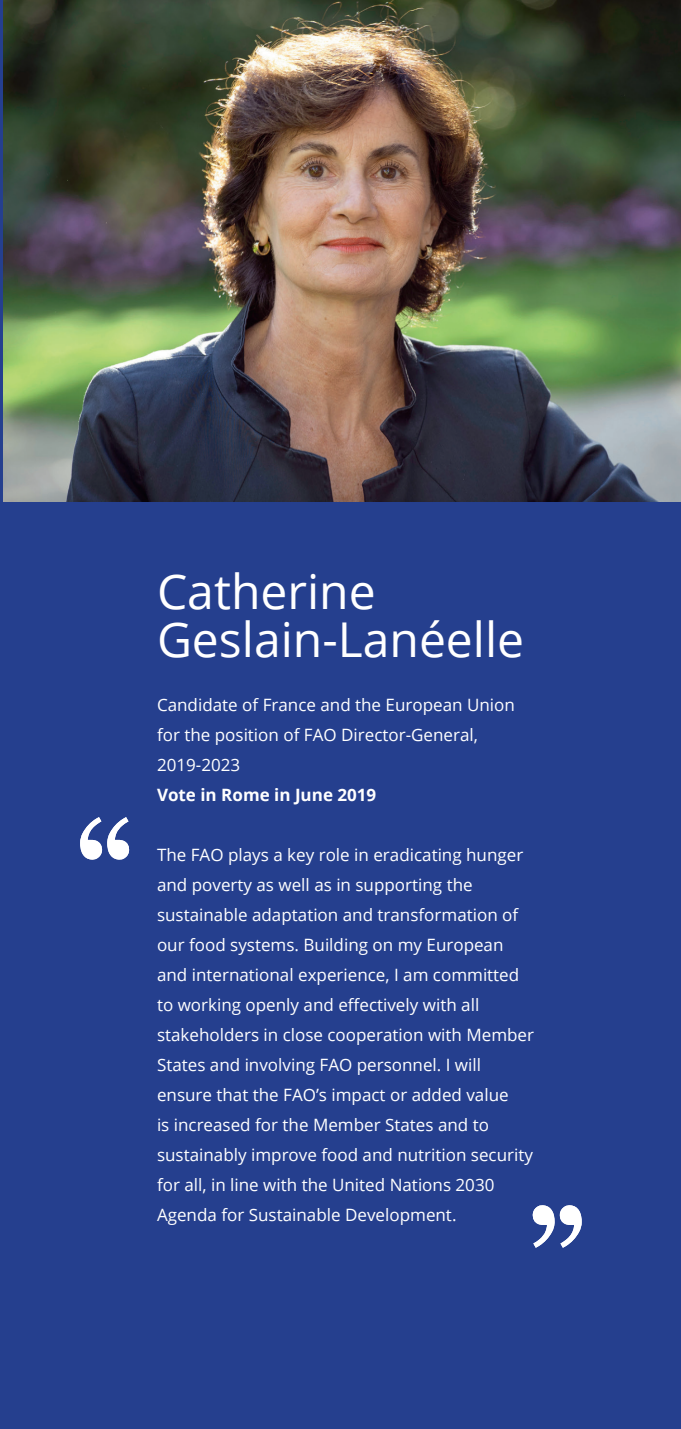
<style>
.page{position:relative;width:681px;height:1429px;background:#fff}
.page>*{position:absolute;margin:0;border:0;box-sizing:border-box;transform-origin:0 0}
.texte{font:48px/48px "Open Sans";color:#fff}
.texte-2{font:17px/30px "Open Sans";color:#fff}
.texte-3{font:700 17px "Open Sans";color:#fff}
</style>
<div class="page">
<div style="left:0;top:0;width:680px;height:1429px;background:#253f8e"></div>
<svg style="left:80px;top:817px;width:50px;height:43px"></svg>
<svg style="left:532px;top:1205px;width:49px;height:42px"></svg>
<img style="left:4px;top:0;width:676px;height:502px">
<p class="texte" style="left:157px;top:566px;width:368px">Catherine<br>Geslain-Lanéelle</p>
<p class="texte-2" style="left:157px;top:689px;width:359px">Candidate of France and the European Union for the position of FAO Director-General,<br>2019-2023</p>
<p class="texte-3" style="left:157px;top:782px;width:221px">Vote in Rome in June 2019</p>
<p class="texte-2" style="left:157px;top:839px;width:378px">The FAO plays a key role in eradicating hunger and poverty as well as in supporting the sustainable adaptation and transformation of our food systems. Building on my European and international experience, I am committed to working openly and effectively with all stakeholders in close cooperation with Member States and involving FAO personnel. I will ensure that the FAO’s impact or added value<br>is increased for the Member States and to sustainably improve food and nutrition security for all, in line with the United Nations 2030<br>Agenda for Sustainable Development.</p>
</div>
